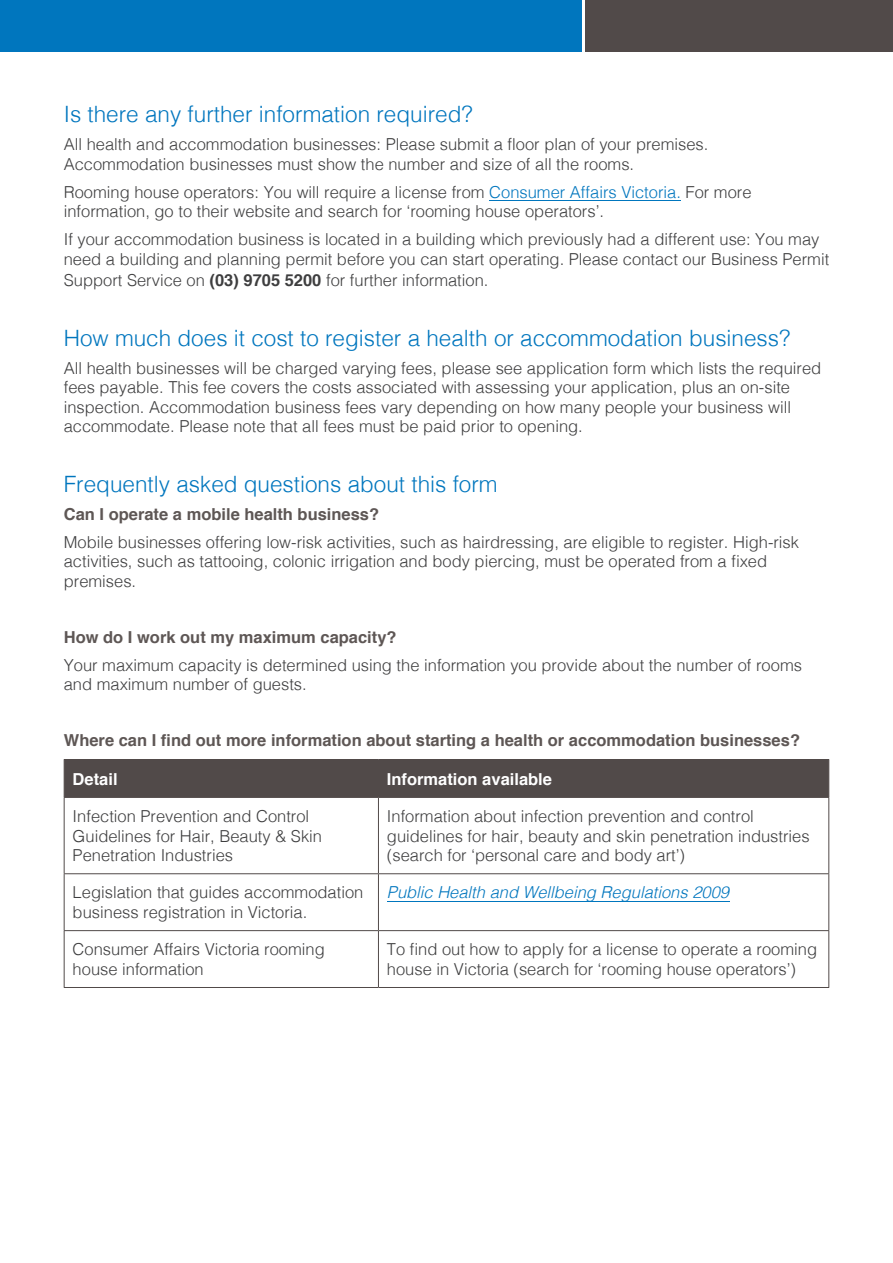
<style>
.page{position:relative;width:893px;height:1263px;background:#fff}
.page>*{position:absolute;margin:0;border:0;box-sizing:border-box;transform-origin:0 0}
.Body{font:300 22.5px "Helvetica";color:#0076be}
.Body-2{font:300 16.5px/19.5px "Helvetica";color:#3e3e3f}
.Body-3{font:700 16.5px "Helvetica";color:#5e5755}
.Body-4{font:italic 300 16.5px "Helvetica";color:#0076be}
.Body-5{font:700 16.5px "Helvetica";color:#fff}
.s1{color:#0076be}
.s2{font-weight:700}
.s3{font-weight:700;color:#5e5755}
</style>
<div class="page">
<div style="left:65px;top:760px;width:763px;height:37px;background:#514a49"></div>
<hr style="left:64px;top:759px;width:314px;height:1px;background:#514a49">
<hr style="left:64px;top:760px;width:1px;height:37px;background:#514a49">
<hr style="left:378px;top:759px;width:451px;height:1px;background:#514a49">
<hr style="left:378px;top:760px;width:1px;height:37px;background:#514a49">
<hr style="left:828px;top:760px;width:1px;height:37px;background:#514a49">
<hr style="left:64px;top:797px;width:314px;height:1px;background:#514a49">
<hr style="left:64px;top:798px;width:1px;height:75px;background:#514a49">
<hr style="left:378px;top:797px;width:451px;height:1px;background:#514a49">
<hr style="left:378px;top:798px;width:1px;height:75px;background:#514a49">
<hr style="left:828px;top:798px;width:1px;height:75px;background:#514a49">
<hr style="left:64px;top:873px;width:314px;height:1px;background:#514a49">
<hr style="left:64px;top:874px;width:1px;height:56px;background:#514a49">
<hr style="left:378px;top:873px;width:451px;height:1px;background:#514a49">
<hr style="left:378px;top:874px;width:1px;height:56px;background:#514a49">
<hr style="left:828px;top:874px;width:1px;height:56px;background:#514a49">
<hr style="left:64px;top:930px;width:314px;height:1px;background:#514a49">
<hr style="left:64px;top:931px;width:1px;height:56px;background:#514a49">
<hr style="left:378px;top:930px;width:451px;height:1px;background:#514a49">
<hr style="left:378px;top:931px;width:1px;height:56px;background:#514a49">
<hr style="left:828px;top:931px;width:1px;height:56px;background:#514a49">
<hr style="left:64px;top:987px;width:314px;height:1px;background:#514a49">
<hr style="left:378px;top:987px;width:451px;height:1px;background:#514a49">
<div style="left:586px;top:0;width:307px;height:51px;background:#514a49"></div>
<div style="left:0;top:0;width:581px;height:51px;background:#0076be"></div>
<hr style="left:387px;top:901px;width:342px;height:1px;background:#0076be">
<hr style="left:489px;top:200px;width:192px;height:1px;background:#0076be">
<p class="Body" style="left:64px;top:95px;width:410px">Is there any further information required?</p>
<p class="Body-2" style="left:64px;top:134px;width:646px">All health and accommodation businesses: Please submit a floor plan of your premises.<br>Accommodation businesses must show the number and size of all the rooms.</p>
<p class="Body-2" style="left:64px;top:181px;width:689px">Rooming house operators: You will require a license from <span class="s1">Consumer Affairs Victoria.</span> For more information, go to their website and search for ‘rooming house operators’.</p>
<p class="Body-2" style="left:64px;top:229px;width:767px">If your accommodation business is located in a building which previously had a different use: You may need a building and planning permit before you can start operating. Please contact our Business Permit</p>
<p class="Body-2" style="left:64px;top:270px;width:426px">Support Service on <span class="s2">(03) 9705 5200</span> for further information.</p>
<p class="Body" style="left:64px;top:319px;width:728px">How much does it cost to register a health or accommodation business?</p>
<p class="Body-2" style="left:64px;top:357px;width:759px">All health businesses will be charged varying fees, please see application form which lists the required fees payable. This fee covers the costs associated with assessing your application, plus an on-site inspection. Accommodation business fees vary depending on how many people your business will accommodate. Please note that all fees must be paid prior to opening.</p>
<p class="Body" style="left:64px;top:465px;width:435px">Frequently asked questions about this form</p>
<p class="Body-2" style="left:64px;top:499px;width:737px;line-height:28px"><span class="s3">Can I operate a mobile health business?<br></span>Mobile businesses offering low-risk activities, such as hairdressing, are eligible to register. High-risk</p>
<p class="Body-2" style="left:64px;top:551px;width:705px">activities, such as tattooing, colonic irrigation and body piercing, must be operated from a fixed premises.</p>
<p class="Body-2" style="left:64px;top:622px;width:740px;line-height:28px"><span class="s3">How do I work out my maximum capacity?<br></span>Your maximum capacity is determined using the information you provide about the number of rooms</p>
<p class="Body-2" style="left:64px;top:674px;width:244px">and maximum number of guests.</p>
<p class="Body-3" style="left:64px;top:727px;width:738px">Where can I find out more information about starting a health or accommodation businesses?</p>
<p class="Body-5" style="left:73px;top:765px;width:46px">Detail</p>
<p class="Body-5" style="left:387px;top:765px;width:167px">Information available</p>
<p class="Body-2" style="left:73px;top:805px;width:251px">Infection Prevention and Control<br>Guidelines for Hair, Beauty &amp; Skin<br>Penetration Industries</p>
<p class="Body-2" style="left:387px;top:805px;width:424px">Information about infection prevention and control guidelines for hair, beauty and skin penetration industries (search for ‘personal care and body art’)</p>
<p class="Body-2" style="left:73px;top:881px;width:292px">Legislation that guides accommodation business registration in Victoria.</p>
<p class="Body-4" style="left:387px;top:878px;width:344px">Public Health and Wellbeing Regulations 2009</p>
<p class="Body-2" style="left:73px;top:938px;width:254px">Consumer Affairs Victoria rooming house information</p>
<p class="Body-2" style="left:387px;top:938px;width:432px">To find out how to apply for a license to operate a rooming house in Victoria (search for ‘rooming house operators’)</p>
</div>
